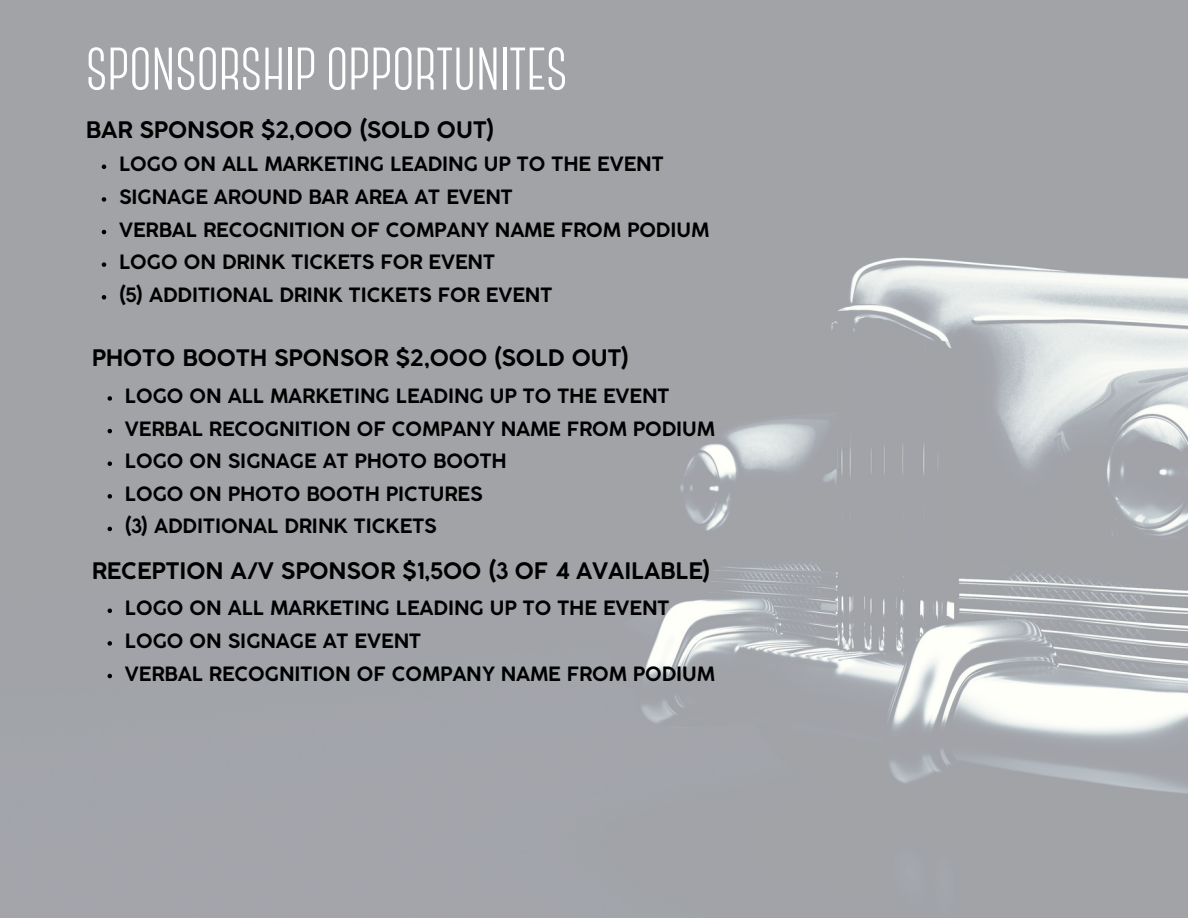
<style>
.page{position:relative;width:1188px;height:918px;background:#fff}
.page>*{position:absolute;margin:0;border:0;box-sizing:border-box;transform-origin:0 0}
.t1{font:700 60px "Canter";color:#fff}
.t2{font:700 22.5px "Coco Gothic";color:#000}
.t3{font:700 19.5px "Coco Gothic";color:#000}
</style>
<div class="page">
<img style="left:0;top:0;width:1188px;height:918px">
<svg style="left:102px;top:165px;width:4px;height:4px"></svg>
<svg style="left:102px;top:197px;width:4px;height:5px"></svg>
<svg style="left:102px;top:230px;width:4px;height:4px"></svg>
<svg style="left:102px;top:262px;width:4px;height:5px"></svg>
<svg style="left:102px;top:295px;width:4px;height:5px"></svg>
<svg style="left:108px;top:396px;width:4px;height:5px"></svg>
<svg style="left:108px;top:429px;width:4px;height:4px"></svg>
<svg style="left:108px;top:461px;width:4px;height:5px"></svg>
<svg style="left:108px;top:494px;width:4px;height:5px"></svg>
<svg style="left:108px;top:527px;width:4px;height:4px"></svg>
<svg style="left:108px;top:609px;width:4px;height:4px"></svg>
<svg style="left:108px;top:641px;width:4px;height:5px"></svg>
<svg style="left:108px;top:674px;width:4px;height:4px"></svg>
<h1 class="t1" style="left:86px;top:45px;width:483px">SPONSORSHIP OPPORTUNITES</h1>
<h2 class="t2" style="left:86px;top:121px;width:410px">BAR SPONSOR $2,000 (SOLD OUT)</h2>
<p class="t3" style="left:119px;top:157px;width:546px">LOGO ON ALL MARKETING LEADING UP TO THE EVENT</p>
<p class="t3" style="left:119px;top:189px;width:395px">SIGNAGE AROUND BAR AREA AT EVENT</p>
<p class="t3" style="left:119px;top:222px;width:592px">VERBAL RECOGNITION OF COMPANY NAME FROM PODIUM</p>
<p class="t3" style="left:119px;top:255px;width:377px">LOGO ON DRINK TICKETS FOR EVENT</p>
<p class="t3" style="left:119px;top:287px;width:435px">(5) ADDITIONAL DRINK TICKETS FOR EVENT</p>
<h2 class="t2" style="left:92px;top:349px;width:539px">PHOTO BOOTH SPONSOR $2,000 (SOLD OUT)</h2>
<p class="t3" style="left:125px;top:388px;width:546px">LOGO ON ALL MARKETING LEADING UP TO THE EVENT</p>
<p class="t3" style="left:125px;top:421px;width:592px">VERBAL RECOGNITION OF COMPANY NAME FROM PODIUM</p>
<p class="t3" style="left:125px;top:454px;width:383px">LOGO ON SIGNAGE AT PHOTO BOOTH</p>
<p class="t3" style="left:125px;top:486px;width:359px">LOGO ON PHOTO BOOTH PICTURES</p>
<p class="t3" style="left:125px;top:519px;width:313px">(3) ADDITIONAL DRINK TICKETS</p>
<h2 class="t2" style="left:92px;top:563px;width:620px">RECEPTION A/V SPONSOR $1,500 (3 OF 4 AVAILABLE)</h2>
<p class="t3" style="left:125px;top:601px;width:546px">LOGO ON ALL MARKETING LEADING UP TO THE EVENT</p>
<p class="t3" style="left:125px;top:633px;width:298px">LOGO ON SIGNAGE AT EVENT</p>
<p class="t3" style="left:125px;top:666px;width:592px">VERBAL RECOGNITION OF COMPANY NAME FROM PODIUM</p>
</div>
